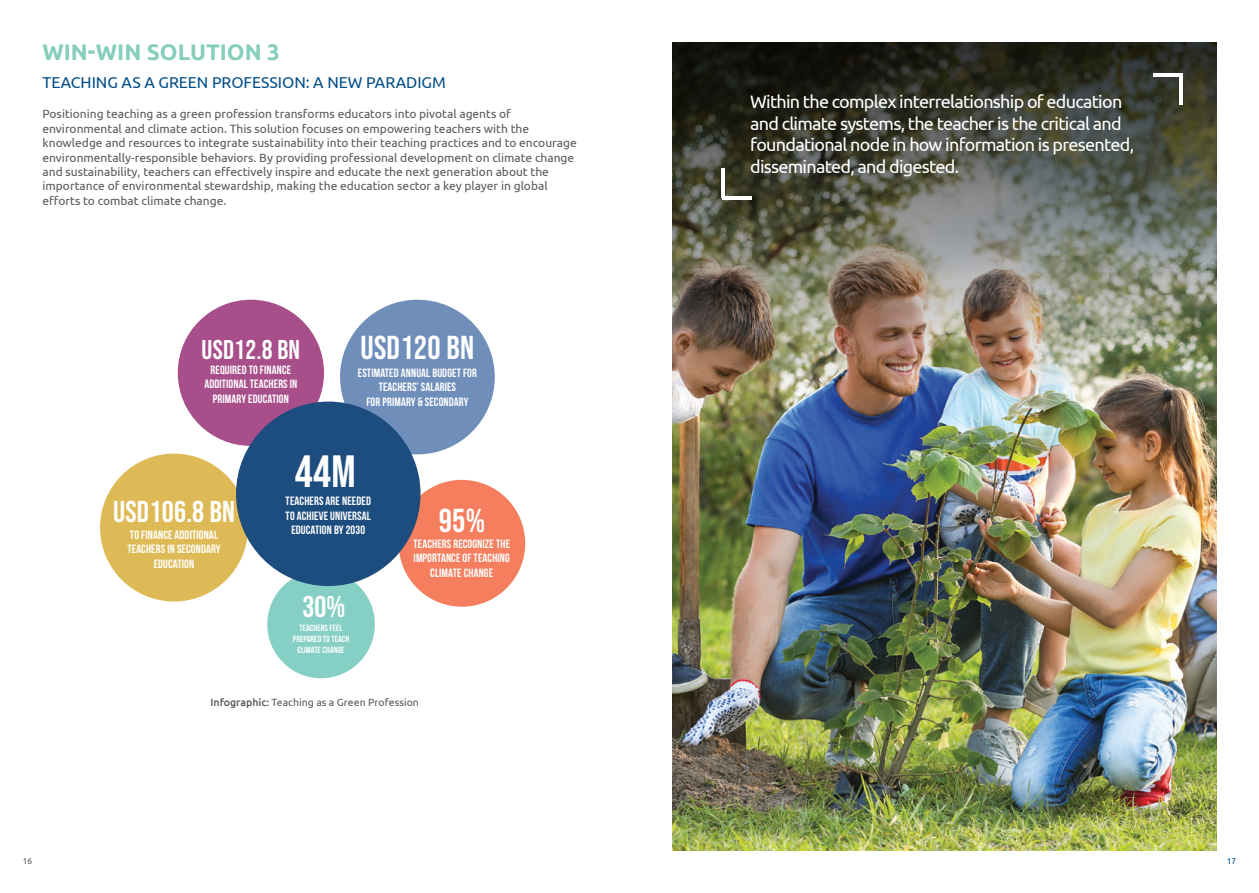
<style>
.page{position:relative;width:1259px;height:893px;background:#fff}
.page>*{position:absolute;margin:0;border:0;box-sizing:border-box;transform-origin:0 0}
.t1{font:45px "Bebas Neue";color:#fff}
.t2{font:33px "Bebas Neue";letter-spacing:.01em;color:#fff}
.t3{font:30px "Bebas Neue";letter-spacing:.01em;color:#fff}
.t4{font:700 30px "Bebas Neue";color:#fff}
.t5{font:27px "Bebas Neue";letter-spacing:.01em;color:#fff}
.t6{font:700 22.5px "Ubuntu";color:#86cebc}
.t7{font:18px/21.6px "Ubuntu";letter-spacing:-.04em;color:#fff}
.t8{font:15.75px "Ubuntu";color:#004d88}
.t9{font:12px/14.4px "Ubuntu";color:#58595b}
.t10{font:700 12px/14.4px "Bebas Neue";letter-spacing:.01em;color:#fff;text-align:center}
.t11{font:10.5px "Ubuntu";color:#58595b}
.t12{font:700 9px/10.8px "Bebas Neue";letter-spacing:.01em;color:#fff;text-align:center}
.t13{font:8.4px "Ubuntu";color:#58595b}
.t14{font:8.4px "Ubuntu";color:#004d88}
.s1{font-weight:500}
</style>
<div class="page">
<img style="left:672px;top:415px;width:544px;height:435px">
<img style="left:672px;top:43px;width:544px;height:372px">
<div style="left:178px;top:300px;width:146px;height:146px;background:#a74e8b;border-radius:50%"></div>
<div style="left:100px;top:454px;width:148px;height:147px;background:#deba57;border-radius:50%"></div>
<div style="left:340px;top:300px;width:155px;height:154px;background:#6f8eba;border-radius:50%"></div>
<div style="left:398px;top:480px;width:127px;height:127px;background:#f47e5e;border-radius:50%"></div>
<div style="left:267px;top:570px;width:108px;height:108px;background:#85cfc4;border-radius:50%"></div>
<hr style="left:1153px;top:73px;width:30px;height:4px;background:#fff">
<hr style="left:1179px;top:75px;width:4px;height:30px;background:#fff">
<hr style="left:721px;top:196px;width:30px;height:3px;background:#fff">
<hr style="left:721px;top:168px;width:4px;height:30px;background:#fff">
<div style="left:236px;top:402px;width:184px;height:184px;background:#1d4d7e;border-radius:50%"></div>
<h3 class="t6" style="left:43px;top:38px;width:239px">WIN-WIN SOLUTION 3</h3>
<h3 class="t8" style="left:43px;top:73px;width:405px">TEACHING AS A GREEN PROFESSION: A NEW PARADIGM</h3>
<p class="t9" style="left:43px;top:107px;width:536px">Positioning teaching as a green profession transforms educators into pivotal agents of environmental and climate action. This solution focuses on empowering teachers with the knowledge and resources to integrate sustainability into their teaching practices and to encourage environmentally-responsible behaviors. By providing professional development on climate change and sustainability, teachers can effectively inspire and educate the next generation about the importance of environmental stewardship, making the education sector a key player in global efforts to combat climate change.</p>
<h3 class="t5" style="left:202px;top:334px;width:100px">USD12.8 BN</h3>
<p class="t10" style="left:204px;top:362px;width:95px">REQUIRED TO FINANCE<br>ADDITIONAL TEACHERS IN<br>PRIMARY EDUCATION</p>
<h2 class="t2" style="left:360px;top:329px;width:115px">USD120 BN</h2>
<p class="t10" style="left:358px;top:365px;width:121px">ESTIMATED ANNUAL BUDGET FOR<br>TEACHERS’ SALARIES<br>FOR PRIMARY &amp; SECONDARY</p>
<h3 class="t3" style="left:113px;top:494px;width:123px">USD106.8 BN</h3>
<p class="t10" style="left:127px;top:527px;width:95px">TO FINANCE ADDITIONAL<br>TEACHERS IN SECONDARY<br>EDUCATION</p>
<h1 class="t1" style="left:295px;top:446px;width:63px">44M</h1>
<p class="t10" style="left:286px;top:494px;width:87px">TEACHERS ARE NEEDED<br>TO ACHIEVE UNIVERSAL<br>EDUCATION BY 2030</p>
<h3 class="t4" style="left:302px;top:590px;width:44px">30%</h3>
<p class="t12" style="left:293px;top:623px;width:58px">TEACHERS FEEL<br>PREPARED TO TEACH<br>CLIMATE CHANGE</p>
<h2 class="t2" style="left:439px;top:501px;width:48px">95%</h2>
<p class="t10" style="left:413px;top:536px;width:98px">TEACHERS RECOGNIZE THE<br>IMPORTANCE OF TEACHING<br>CLIMATE CHANGE</p>
<p class="t11" style="left:210px;top:696px;width:210px"><span class="s1">Infographic:</span> Teaching as a Green Profession</p>
<h3 class="t7" style="left:750px;top:90px;width:385px">Within the complex interrelationship of education and climate systems, the teacher is the critical and foundational node in how information is presented, disseminated, and digested.</h3>
<p class="t13" style="left:23px;top:856px;width:11px">16</p>
<p class="t14" style="left:1226px;top:856px;width:11px">17</p>
</div>
